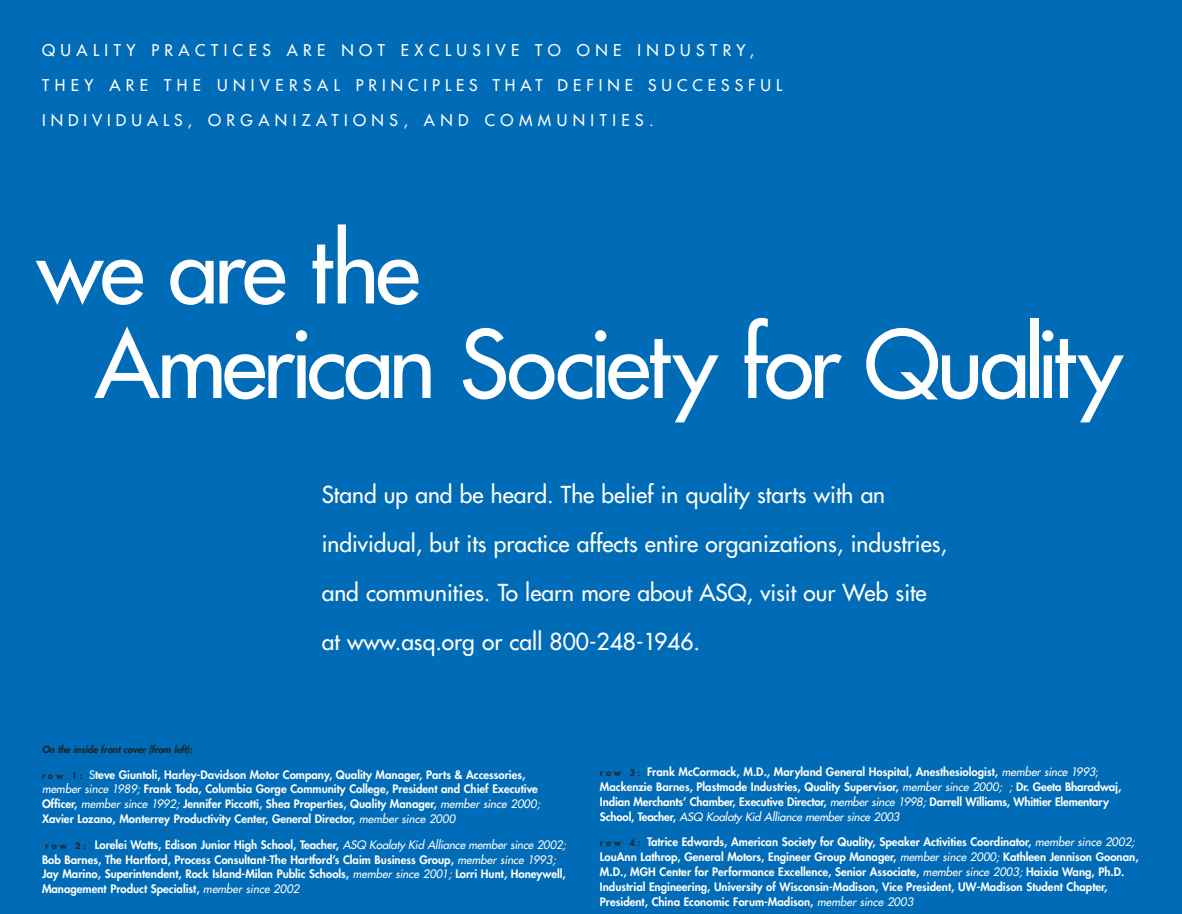
<style>
.page{position:relative;width:1182px;height:914px;background:#fff}
.page>*{position:absolute;margin:0;border:0;box-sizing:border-box;transform-origin:0 0}
.t1{font:91px/94.5px "Futura";letter-spacing:-.045em;color:#fff}
.t2{font:22.75px/49px "Futura";color:#fff}
.t3{font:15.75px "Futura";letter-spacing:.345em;color:#fff}
.t4{font:15.75px "Futura";letter-spacing:.32em;color:#fff}
.t5{font:800 11.38px/14.9px "Futura";color:#fff}
.t6{font:italic 800 9.62px "Futura";color:#231f1f}
.s1{font-size:8.75px;color:#231f1f}
.s2{font-weight:400}
.s3{font-weight:400;font-style:italic}
</style>
<div class="page">
<div style="left:0;top:0;width:1181px;height:913px;background:#006bb6"></div>
<h3 class="t3" style="left:42px;top:42px;width:713px">QUALITY PRACTICES ARE NOT EXCLUSIVE TO ONE INDUSTRY,</h3>
<h3 class="t4" style="left:42px;top:77px;width:741px">THEY ARE THE UNIVERSAL PRINCIPLES THAT DEFINE SUCCESSFUL</h3>
<h3 class="t3" style="left:42px;top:112px;width:613px">INDIVIDUALS, ORGANIZATIONS, AND COMMUNITIES.</h3>
<h1 class="t1" style="left:95px;top:229px;width:1028px;text-indent:-58px">we are the<br>American Society for Quality</h1>
<h2 class="t2" style="left:322px;top:471px;width:626px">Stand up and be heard. The belief in quality starts with an individual, but its practice affects entire organizations, industries, and communities. To learn more about ASQ, visit our Web site at www.asq.org or call 800-248-1946.</h2>
<p class="t6" style="left:42px;top:745px;width:153px">On the inside front cover (from left):</p>
<p class="t5" style="left:42px;top:767px;width:501px"><span class="s1">r o w 1 :</span> <span class="s2">S</span>teve Giuntoli, Harley-Davidson Motor Company, Quality Manager, Parts &amp; Accessories, <span class="s3">member since 1989;</span> Frank Toda, Columbia Gorge Community College, President and Chief Executive Officer, <span class="s3">member since 1992;</span> Jennifer Piccotti, Shea Properties, Quality Manager, <span class="s3">member since 2000; </span>Xavier Lozano, Monterrey Productivity Center, General Director, <span class="s3">member since 2000</span></p>
<p class="t5" style="left:42px;top:837px;width:527px;text-indent:4px"><span class="s1">r o w 2 :</span> Lorelei Watts, Edison Junior High School, Teacher, <span class="s3">ASQ Koalaty Kid Alliance member since 2002; </span>Bob Barnes, The Hartford, Process Consultant-The Hartford’s Claim Business Group, <span class="s3">member since 1993; </span>Jay Marino, Superintendent, Rock Island-Milan Public Schools, <span class="s3">member since 2001;</span> Lorri Hunt, Honeywell, Management Product Specialist, <span class="s3">member since 2002</span></p>
<p class="t5" style="left:600px;top:765px;width:523px"><span class="s1">r o w 3 :</span> Frank McCormack, M.D., Maryland General Hospital, Anesthesiologist, <span class="s3">member since 1993</span><span class="s2">; </span>Mackenzie Barnes, Plastmade Industries, Quality Supervisor, <span class="s3">member since 2000; ;</span> Dr. Geeta Bharadwaj, Indian Merchants’ Chamber, Executive Director, <span class="s3">member since 1998;</span> Darrell Williams, Whittier Elementary<br>S c h o o l , Tea c h e r, <span class="s3">ASQ Koalaty Kid Alliance member since 2003</span></p>
<p class="t5" style="left:600px;top:835px;width:540px"><span class="s1">r o w 4 :</span> Tatrice Edwards, American Society for Quality, Speaker Activities Coordinator, <span class="s3">member since 2002; </span>LouAnn Lathrop, General Motors, Engineer Group Manager, <span class="s3">member since 2000;</span> Kathleen Jennison Goonan, M.D., MGH Center for Performance Excellence, Senior Associate, <span class="s3">member since 2003;</span> Haixia Wang, Ph.D.<br>Industrial Engineering, University of Wisconsin-Madison, Vice President, UW-Madison Student Chapter, President, China Economic Forum-Madison, <span class="s3">member since 2003</span></p>
</div>
